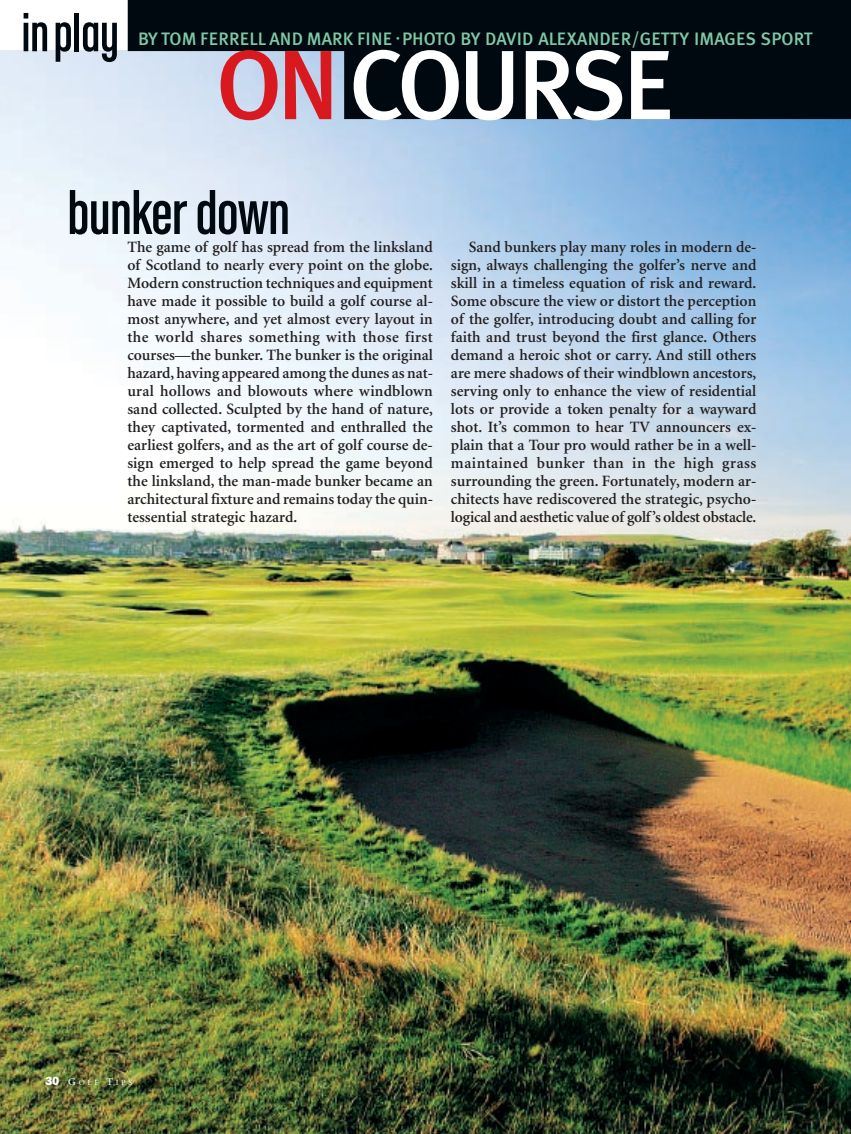
<style>
.page{position:relative;width:851px;height:1134px;background:#fff}
.page>*{position:absolute;margin:0;border:0;box-sizing:border-box;transform-origin:0 0}
.t1{font:500 98.4px "Meta Plus";letter-spacing:-.05em;color:#fff}
.t2{font:63.6px "Chalet Comprime Cologne Sixty";letter-spacing:-.005em;color:#000810}
.t3{font:55.35px "Chalet Comprime Cologne Eighty";color:#000810}
.t4{font:500 18px "Meta Plus";letter-spacing:.005em;color:#7ec9a5}
.t5{font:600 15.75px/18px "Minion";letter-spacing:-.01em;color:#231f20;text-align:justify}
.t6{font:7.8px "Minion";letter-spacing:.32em;color:#fff;scale:1.05 1}
.s1{color:#d81920}
.s2{font-family:"Franklin Gothic";font-weight:800;font-size:12px}
.s3{font-size:10.5px}
</style>
<div class="page">
<img style="left:0;top:51px;width:850px;height:1083px">
<svg style="left:128px;top:0;width:722px;height:119px;background:#222c36"></svg>
<h3 class="t3" style="left:22px;top:12px;width:99px">inplay</h3>
<p class="t4" style="left:138px;top:31px;width:676px">BY TOM FERRELL AND MARK FINE <sup>•</sup> PHOTO BY DAVID ALEXANDER/GETTY IMAGES SPORT</p>
<h1 class="t1" style="left:216px;top:45px;width:459px"><span class="s1">ON</span> COURSE</h1>
<h2 class="t2" style="left:68px;top:188px;width:224px">bunker down</h2>
<p class="t5" style="left:127px;top:239px;width:307px">The game of golf has spread from the linksland of Scotland to nearly every point on the globe.<br>Modern construction techniques and equipment have made it possible to build a golf course al&shy;most anywhere, and yet almost every layout in the world shares something with those first courses—the bunker. The bunker is the original hazard, having appeared among the dunes as nat&shy;ural hollows and blowouts where windblown sand collected. Sculpted by the hand of nature, they captivated, tormented and enthralled the earliest golfers, and as the art of golf course de&shy;sign emerged to help spread the game beyond the linksland, the man-made bunker became an architectural fixture and remains today the quin&shy;tessential strategic hazard.</p>
<p class="t5" style="left:451px;top:239px;width:307px;text-indent:18px">Sand bunkers play many roles in modern de&shy;sign, always challenging the golfer’s nerve and skill in a timeless equation of risk and reward.<br>Some obscure the view or distort the perception of the golfer, introducing doubt and calling for faith and trust beyond the first glance. Others demand a heroic shot or carry. And still others are mere shadows of their windblown ancestors, serving only to enhance the view of residential lots or provide a token penalty for a wayward shot. It’s common to hear TV announcers ex&shy;plain that a Tour pro would rather be in a well&shy;maintained bunker than in the high grass surrounding the green. Fortunately, modern ar&shy;chitects have rediscovered the strategic, psycho&shy;logical and aesthetic value of golf’s oldest obstacle.</p>
<p class="t6" style="left:45px;top:1079px;width:85px"><span class="s2">30</span> <span class="s3">G</span>OLF <span class="s3">T</span>IPS</p>
</div>
